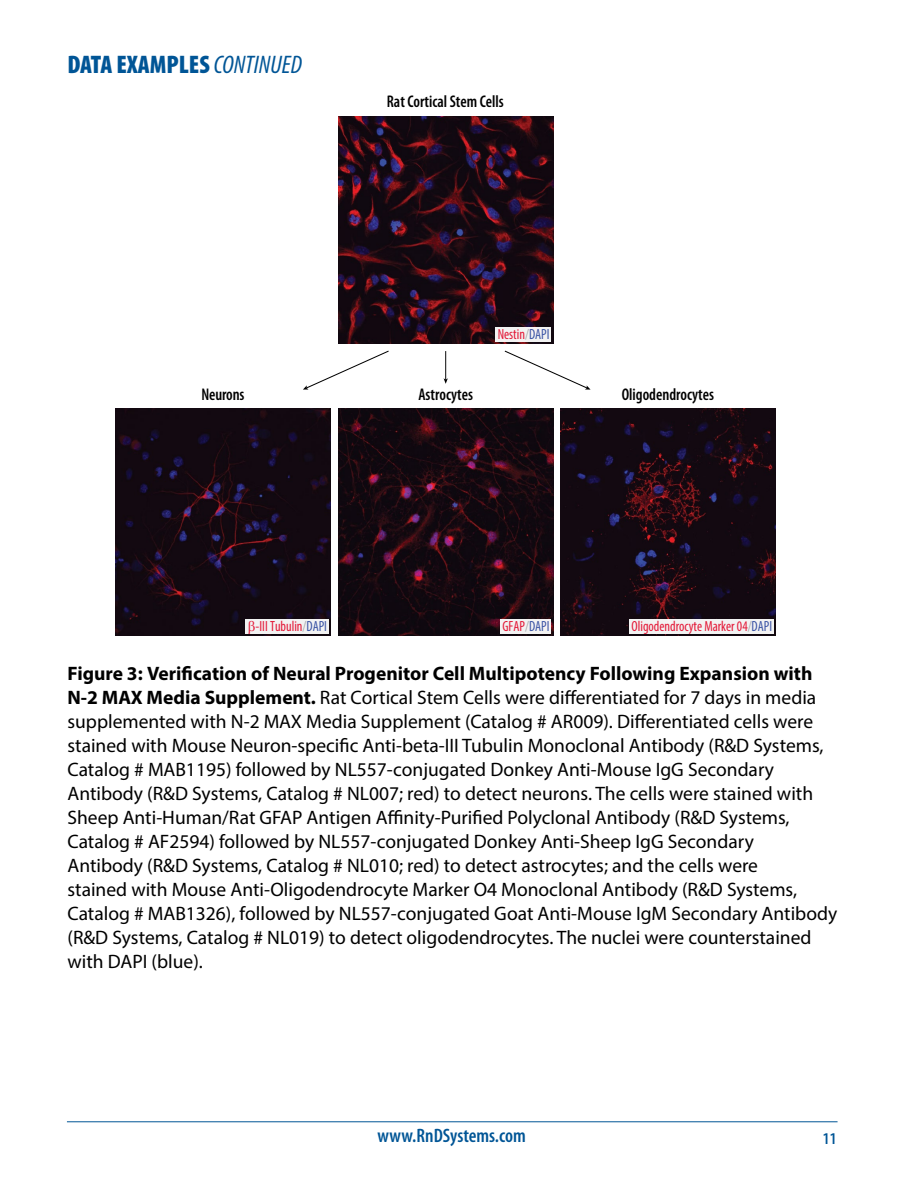
<style>
.page{position:relative;width:918px;height:1188px;background:#fff}
.page>*{position:absolute;margin:0;border:0;box-sizing:border-box;transform-origin:0 0}
.t1{font:900 condensed 25.5px "Myriad Pro";color:#005596}
.t2{font:19.5px/24px "Myriad Pro";color:#000}
.t3{font:600 condensed 19.5px "Myriad Pro";color:#005596}
.t4{font:600 condensed 16.95px "Myriad Pro";color:#000;scale:.95 1}
.t5{font:600 condensed 16.5px "Myriad Pro";color:#005596}
.t6{font:condensed 14.7px "Myriad Pro";color:#e31837;scale:.95 1}
.s1{font-weight:400;font-style:italic}
.s2{color:#a7a9ac}
.s3{color:#3b54a5}
.s4{font-weight:700}
</style>
<div class="page">
<hr style="left:67px;top:1121px;width:771px;height:1px;background:#005596">
<img style="left:560px;top:408px;width:215px;height:228px">
<img style="left:338px;top:408px;width:215px;height:228px">
<img style="left:115px;top:408px;width:215px;height:228px">
<img style="left:338px;top:116px;width:215px;height:228px">
<svg style="left:303px;top:350px;width:86px;height:40px"></svg>
<svg style="left:504px;top:350px;width:87px;height:40px"></svg>
<svg style="left:444px;top:351px;width:4px;height:33px"></svg>
<div style="left:245px;top:619px;width:83px;height:15px;background:#f2f2f2"></div>
<div style="left:501px;top:619px;width:50px;height:15px;background:#f2f2f2"></div>
<div style="left:496px;top:327px;width:55px;height:15px;background:#f2f2f2"></div>
<div style="left:629px;top:619px;width:144px;height:15px;background:#f2f2f2"></div>
<h1 class="t1" style="left:68px;top:50px;width:236px">DATA EXAMPLES <span class="s1">CONTINUED</span></h1>
<p class="t4" style="left:387px;top:92px;width:125px">Rat Cortical Stem Cells</p>
<p class="t6" style="left:498px;top:325px;width:56px">Nestin<span class="s2">/</span><span class="s3">DAPI</span></p>
<p class="t4" style="left:201px;top:385px;width:47px">Neurons</p>
<p class="t4" style="left:418px;top:385px;width:59px">Astrocytes</p>
<p class="t4" style="left:622px;top:385px;width:99px">Oligodendrocytes</p>
<p class="t6" style="left:632px;top:617px;width:150px">Oligodendrocyte Marker 04<span class="s2">/</span><span class="s3">DAPI</span></p>
<p class="t2" style="left:68px;top:661px;width:771px"><span class="s4">Figure 3: Verification of Neural Progenitor Cell Multipotency Following Expansion with N-2 MAX Media Supplement.</span> Rat Cortical Stem Cells were differentiated for 7 days in media supplemented with N-2 MAX Media Supplement (Catalog # AR009). Differentiated cells were stained with Mouse Neuron-specific Anti-beta-III Tubulin Monoclonal Antibody (R&amp;D Systems, Catalog # MAB1195) followed by NL557-conjugated Donkey Anti-Mouse IgG Secondary Antibody (R&amp;D Systems, Catalog # NL007; red) to detect neurons. The cells were stained with Sheep Anti-Human/Rat GFAP Antigen Affinity-Purified Polyclonal Antibody (R&amp;D Systems, Catalog # AF2594) followed by NL557-conjugated Donkey Anti-Sheep IgG Secondary<br>Antibody (R&amp;D Systems, Catalog # NL010; red) to detect astrocytes; and the cells were<br>stained with Mouse Anti-Oligodendrocyte Marker O4 Monoclonal Antibody (R&amp;D Systems, Catalog # MAB1326), followed by NL557-conjugated Goat Anti-Mouse IgM Secondary Antibody (R&amp;D Systems, Catalog # NL019) to detect oligodendrocytes. The nuclei were counterstained with DAPI (blue).</p>
<p class="t6" style="left:256px;top:617px;width:77px">-III Tubulin<span class="s2">/</span><span class="s3">DAPI</span></p>
<p class="t6" style="left:503px;top:617px;width:51px">GFAP<span class="s2">/</span><span class="s3">DAPI</span></p>
<p class="t3" style="left:377px;top:1125px;width:150px">www.RnDSystems.com</p>
<p class="t5" style="left:823px;top:1130px;width:15px">11</p>
</div>
